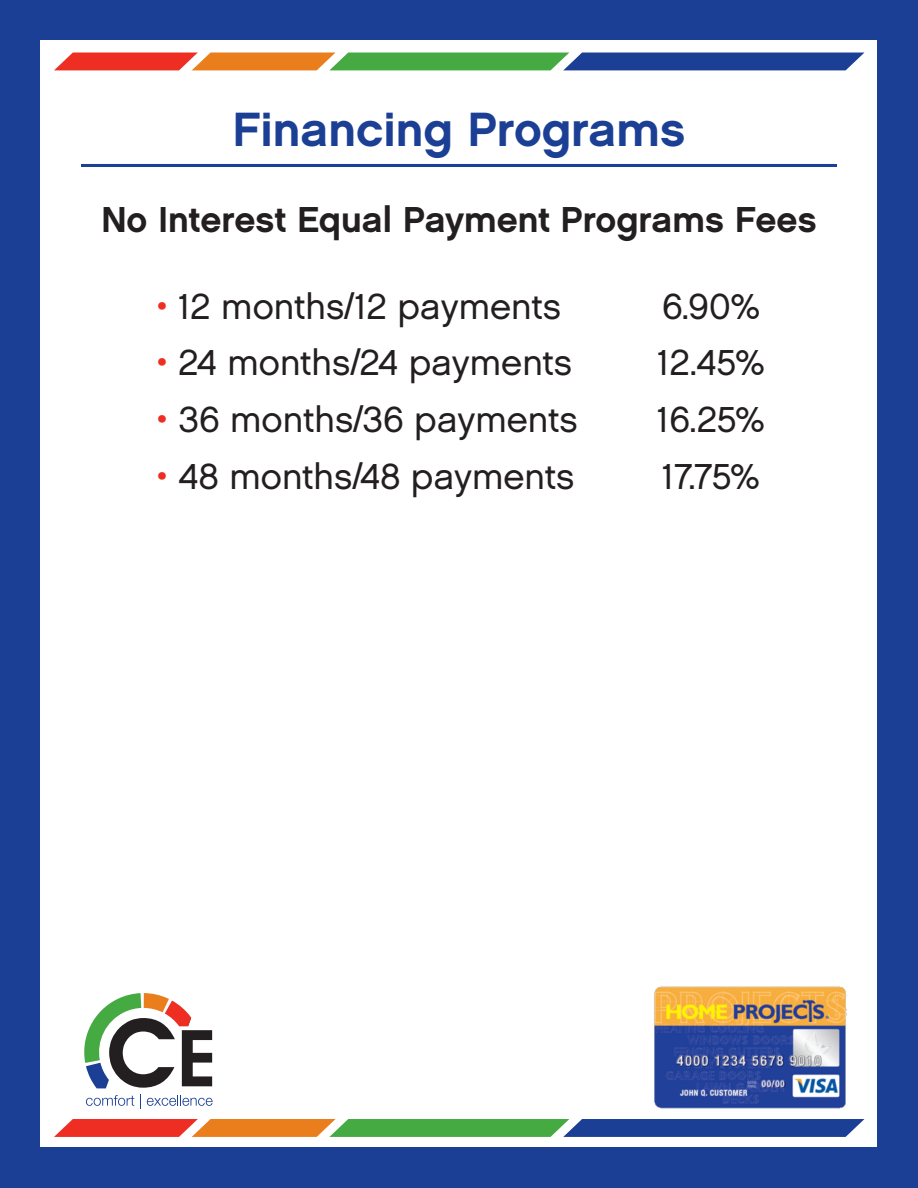
<style>
.page{position:relative;width:918px;height:1188px;background:#1b3f94}
.page>*{position:absolute;margin:0;border:0;box-sizing:border-box;transform-origin:0 0}
.heading{font:48px "Chalet New York Nineteen Sixty";color:#1b3f94}
.bullet_copy{font:36px "Chalet London Nineteen Sixty";color:#231f20}
.body{font:36px "Chalet New York Nineteen Sixty";color:#231f20}
.s1{color:#ee2e22}
</style>
<div class="page">
<div style="left:40px;top:40px;width:838px;height:1108px;background:#fff"></div>
<svg style="left:84px;top:993px;width:128px;height:95px"></svg>
<svg style="left:86px;top:1095px;width:48px;height:11px"></svg>
<svg style="left:140px;top:1094px;width:1px;height:15px"></svg>
<svg style="left:147px;top:1095px;width:66px;height:11px"></svg>
<svg style="left:54px;top:53px;width:810px;height:17px;background:#777061"></svg>
<svg style="left:54px;top:1119px;width:810px;height:18px;background:#777161"></svg>
<img style="left:654px;top:986px;width:193px;height:123px">
<hr style="left:81px;top:164px;width:756px;height:3px;background:#1b3f94">
<p class="heading" style="left:233px;top:100px;width:454px">Financing Programs</p>
<p class="body" style="left:101px;top:198px;width:717px">No Interest Equal Payment Programs Fees</p>
<p class="bullet_copy" style="left:157px;top:284px;width:406px"><span class="s1">•</span> 12 months/12 payments</p>
<p class="bullet_copy" style="left:662px;top:284px;width:99px">6.90%</p>
<p class="bullet_copy" style="left:157px;top:341px;width:417px"><span class="s1">•</span> 24 months/24 payments</p>
<p class="bullet_copy" style="left:658px;top:341px;width:108px">12.45%</p>
<p class="bullet_copy" style="left:157px;top:398px;width:422px"><span class="s1">•</span> 36 months/36 payments</p>
<p class="bullet_copy" style="left:657px;top:398px;width:109px">16.25%</p>
<p class="bullet_copy" style="left:157px;top:454px;width:419px"><span class="s1">•</span> 48 months/48 payments</p>
<p class="bullet_copy" style="left:662px;top:454px;width:99px">17.75%</p>
</div>
